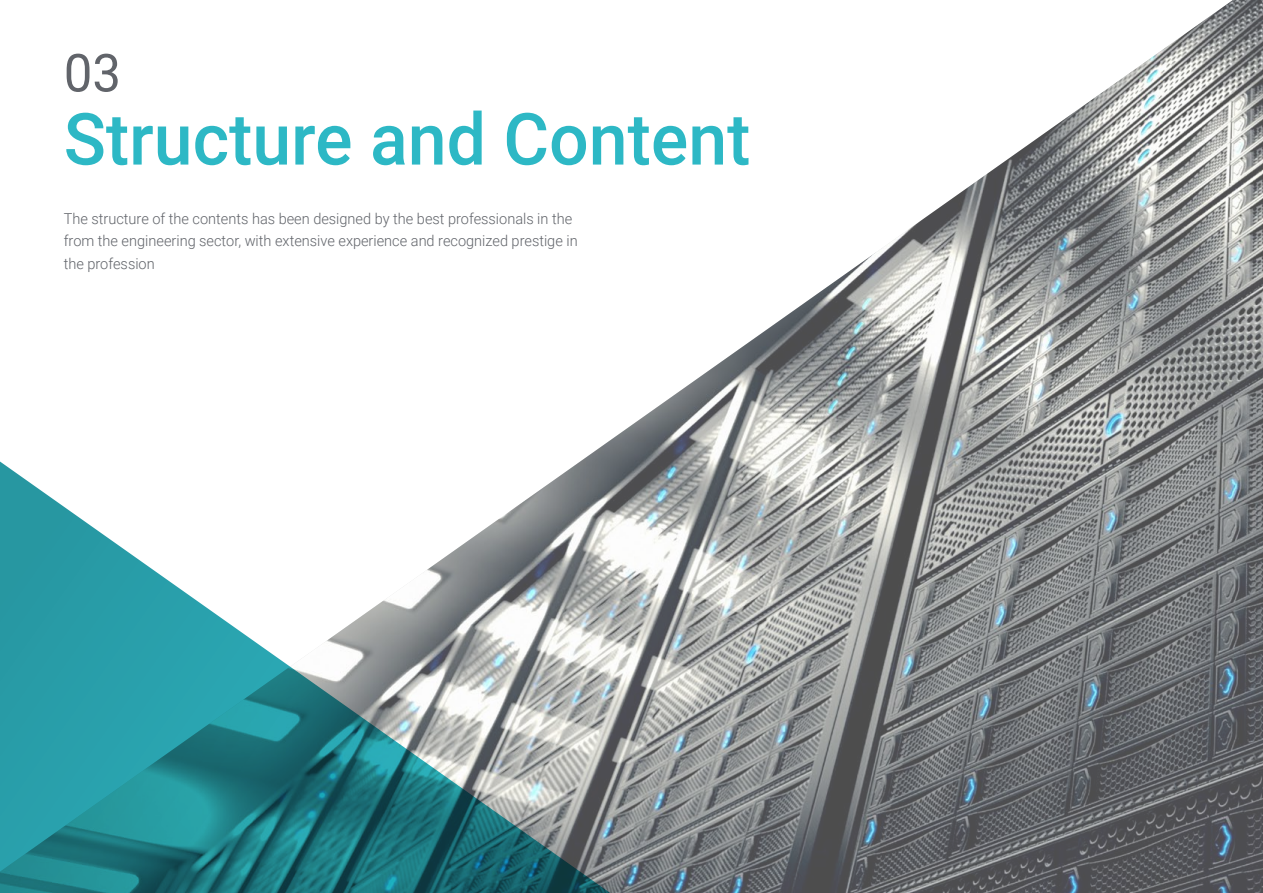
<style>
.page{position:relative;width:1263px;height:893px;background:#fff}
.page>*{position:absolute;margin:0;border:0;box-sizing:border-box;transform-origin:0 0}
.t1{font:500 72px "Roboto";color:#2db8c5}
.t2{font:52.5px "Roboto";color:#61646a}
.t3{font:300 15px/22.5px "Roboto";color:#61646a}
</style>
<div class="page">
<img style="left:602px;top:0;width:661px;height:893px">
<svg style="left:0;top:446px;width:640px;height:447px"></svg>
<h2 class="t2" style="left:64px;top:36px;width:59px">03</h2>
<h1 class="t1" style="left:64px;top:89px;width:688px">Structure and Content</h1>
<p class="t3" style="left:64px;top:207px;width:515px">The structure of the contents has been designed by the best professionals in the from the engineering sector, with extensive experience and recognized prestige in the profession</p>
</div>
